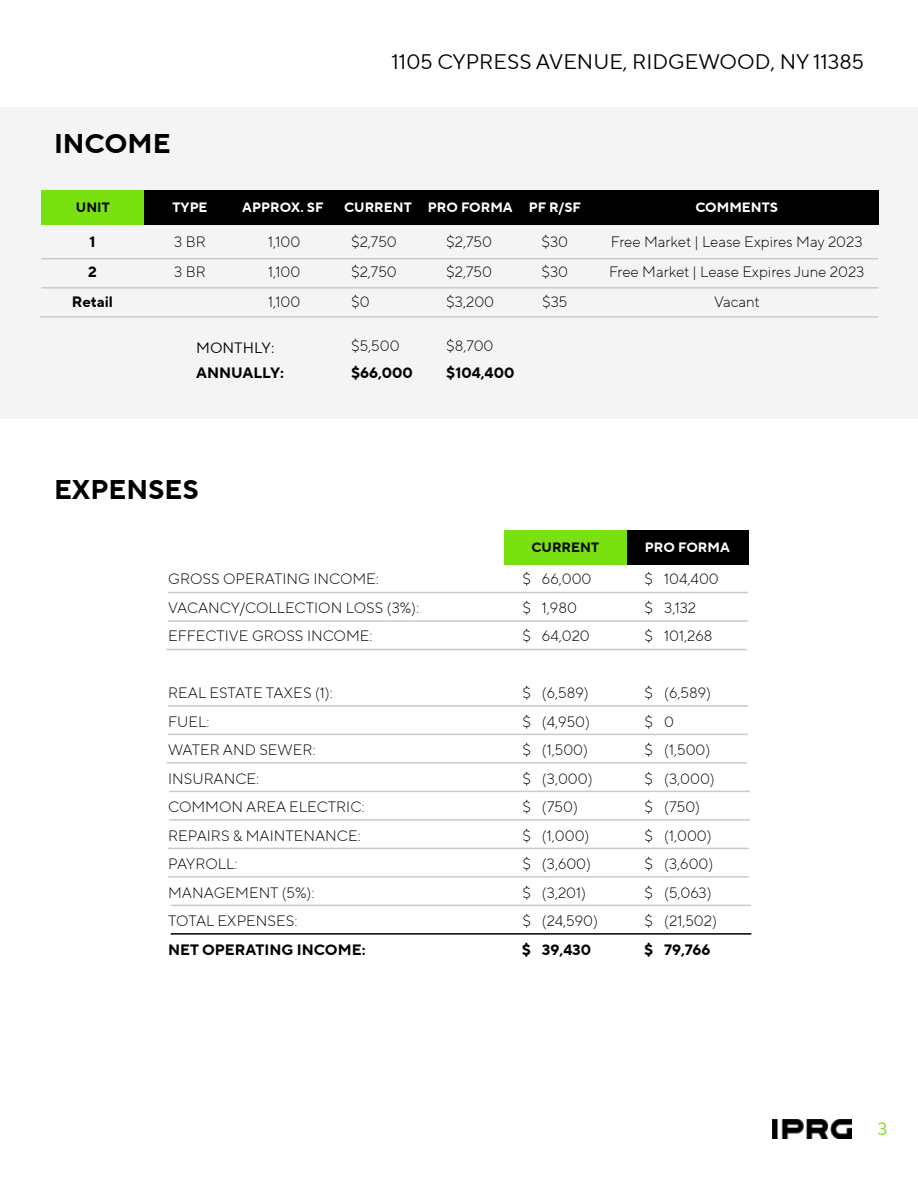
<style>
.page{position:relative;width:918px;height:1188px;background:#fff}
.page>*{position:absolute;margin:0;border:0;box-sizing:border-box;transform-origin:0 0}
.t1{font:700 27px "TT Norms Pro";color:#000}
.t2{font:21px "TT Norms Pro";color:#000}
.t3{font:18px "TT Norms Pro";color:#78e10f}
.t4{font:300 15px/28.5px "TT Norms Pro";color:#000}
.t5{font:700 15px/30px "TT Norms Pro";color:#000;text-align:center}
.t6{font:15px "TT Norms Pro";color:#000}
.t7{font:700 13.5px "TT Norms Pro";color:#fff}
.t8{font:700 13.5px "TT Norms Pro";color:#000}
</style>
<div class="page">
<img style="left:772px;top:1120px;width:79px;height:18px">
<div style="left:0;top:107px;width:918px;height:311px;background:#f4f4f4"></div>
<div style="left:626px;top:530px;width:122px;height:35px;background:#000"></div>
<div style="left:504px;top:530px;width:122px;height:35px;background:#78e10f"></div>
<hr style="left:168px;top:592px;width:580px;height:1px;background:#cbcaca">
<hr style="left:168px;top:620px;width:580px;height:2px;background:#cbcaca">
<hr style="left:167px;top:649px;width:580px;height:1px;background:#cbcaca">
<hr style="left:168px;top:705px;width:580px;height:2px;background:#cbcaca">
<hr style="left:168px;top:734px;width:580px;height:1px;background:#cbcaca">
<hr style="left:167px;top:762px;width:580px;height:2px;background:#cbcaca">
<hr style="left:169px;top:791px;width:581px;height:1px;background:#cbcaca">
<hr style="left:169px;top:819px;width:581px;height:2px;background:#cbcaca">
<hr style="left:168px;top:848px;width:581px;height:1px;background:#cbcaca">
<hr style="left:168px;top:876px;width:581px;height:2px;background:#cbcaca">
<hr style="left:171px;top:905px;width:580px;height:1px;background:#cbcaca">
<hr style="left:171px;top:933px;width:580px;height:2px;background:#000">
<hr style="left:41px;top:258px;width:837px;height:1px;background:#cbcaca">
<div style="left:144px;top:190px;width:734px;height:34px;background:#000"></div>
<div style="left:41px;top:190px;width:103px;height:34px;background:#78e10f"></div>
<hr style="left:41px;top:287px;width:837px;height:2px;background:#cbcaca">
<hr style="left:40px;top:316px;width:838px;height:2px;background:#cbcaca">
<h1 class="t1" style="left:54px;top:124px;width:118px">INCOME</h1>
<h2 class="t2" style="left:391px;top:46px;width:474px">1105 CYPRESS AVENUE, RIDGEWOOD, NY 11385</h2>
<p class="t8" style="left:76px;top:197px;width:35px">UNIT</p>
<p class="t7" style="left:695px;top:197px;width:84px">COMMENTS</p>
<p class="t4" style="left:541px;top:227px;width:28px;line-height:30px;text-align:justify">$30 $30 $35</p>
<p class="t7" style="left:173px;top:197px;width:37px">TYPE</p>
<p class="t7" style="left:242px;top:197px;width:83px">APPROX. SF</p>
<p class="t7" style="left:344px;top:197px;width:239px">CURRENT PRO FORMA PF R/SF</p>
<p class="t5" style="left:72px;top:227px;width:42px">1<br>2<br>Retail</p>
<p class="t4" style="left:174px;top:227px;width:33px;line-height:30px">3 BR<br>3 BR</p>
<p class="t4" style="left:268px;top:227px;width:34px;line-height:30px;text-align:justify">1,100<br>1,100<br>1,100</p>
<p class="t4" style="left:351px;top:227px;width:47px;line-height:30px;text-align:justify">$2,750 $2,750 $0</p>
<p class="t4" style="left:609px;top:227px;width:257px;line-height:30px;text-align:center">Free Market | Lease Expires May 2023<br>Free Market | Lease Expires June 2023<br>Vacant</p>
<p class="t4" style="left:446px;top:227px;width:49px;line-height:30px">$2,750 $2,750 $3,200</p>
<p class="t6" style="left:196px;top:337px;width:80px">MONTHLY:</p>
<p class="t5" style="left:196px;top:357px;width:89px">ANNUALLY:</p>
<p class="t4" style="left:351px;top:332px;width:50px">$5,500</p>
<p class="t5" style="left:351px;top:358px;width:63px">$66,000</p>
<p class="t4" style="left:446px;top:332px;width:49px">$8,700</p>
<p class="t5" style="left:446px;top:358px;width:70px">$104,400</p>
<h1 class="t1" style="left:54px;top:469px;width:146px">EXPENSES</h1>
<p class="t4" style="left:168px;top:565px;width:253px">GROSS OPERATING INCOME:<br>VACANCY/COLLECTION LOSS (3%):<br>EFFECTIVE GROSS INCOME:</p>
<p class="t4" style="left:168px;top:679px;width:198px">REAL ESTATE TAXES (1):<br>FUEL:<br>WATER AND SEWER:<br>INSURANCE:<br>COMMON AREA ELECTRIC:<br>REPAIRS &amp; MAINTENANCE:<br>PAYROLL:<br>MANAGEMENT (5%):<br>TOTAL EXPENSES:</p>
<p class="t5" style="left:168px;top:935px;width:199px">NET OPERATING INCOME:</p>
<p class="t8" style="left:531px;top:538px;width:69px">CURRENT</p>
<p class="t7" style="left:645px;top:538px;width:86px">PRO FORMA</p>
<p class="t4" style="left:522px;top:565px;width:10px;text-align:justify">$ $ $</p>
<p class="t4" style="left:542px;top:565px;width:51px">66,000<br>1,980<br>64,020</p>
<p class="t4" style="left:522px;top:679px;width:10px;text-align:justify">$ $ $ $ $ $ $ $ $</p>
<p class="t5" style="left:522px;top:935px;width:11px">$</p>
<p class="t4" style="left:542px;top:679px;width:58px">(6,589) (4,950) (1,500) (3,000) (750) (1,000) (3,600) (3,201) (24,590)</p>
<p class="t5" style="left:542px;top:935px;width:51px">39,430</p>
<p class="t4" style="left:645px;top:565px;width:10px;text-align:justify">$ $ $</p>
<p class="t4" style="left:664px;top:565px;width:56px">104,400<br>3,132<br>101,268</p>
<p class="t4" style="left:645px;top:679px;width:10px;text-align:justify">$ $ $ $ $ $ $ $ $</p>
<p class="t5" style="left:644px;top:935px;width:11px">$</p>
<p class="t4" style="left:664px;top:679px;width:54px">(6,589)<br>0 (1,500) (3,000) (750) (1,000) (3,600) (5,063) (21,502)</p>
<p class="t5" style="left:664px;top:935px;width:48px">79,766</p>
<p class="t3" style="left:877px;top:1116px;width:11px">3</p>
</div>
